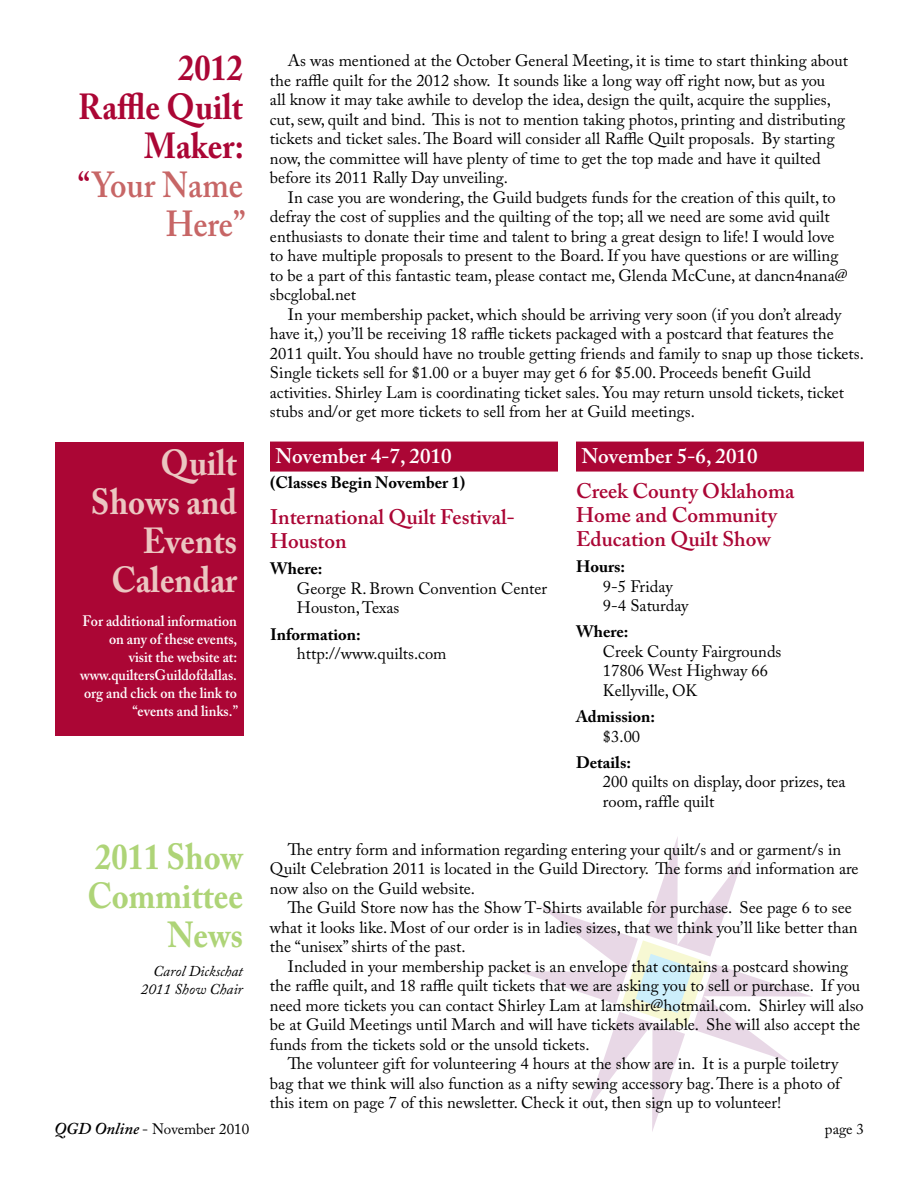
<style>
.page{position:relative;width:918px;height:1188px;background:#fff}
.page>*{position:absolute;margin:0;border:0;box-sizing:border-box;transform-origin:0 0}
.t1{font:700 36px/39px "Adobe Caslon Pro";color:#ab0635;text-align:right;scale:.9 1}
.t2{font:700 36px/39px "Adobe Caslon Pro";color:#ebc6c1;text-align:right;scale:.9 1}
.t3{font:700 36px/39px "Adobe Caslon Pro";color:#aed477;text-align:right;scale:.9 1}
.t4{font:600 21px/24px "Adobe Caslon Pro";color:#ab0635}
.t5{font:600 21px "Adobe Caslon Pro";color:#fff}
.t6{font:16.5px/19.5px "Adobe Caslon Pro";color:#000}
.t7{font:700 16.5px "Adobe Caslon Pro";color:#000}
.t8{font:600 15px/18px "Adobe Caslon Pro";color:#fff;text-align:right;scale:.94 1}
.t9{font:15px "Adobe Caslon Pro";color:#000}
.t10{font:italic 15px/18px "Adobe Caslon Pro";color:#000;text-align:right}
.s1{font-weight:600}
.s2{font-weight:600;color:#c76666}
.s3{font-weight:600;font-style:italic;font-size:16.5px}
</style>
<div class="page">
<svg style="left:518px;top:837px;width:294px;height:295px"></svg>
<div style="left:55px;top:442px;width:189px;height:294px;background:#ab0635"></div>
<div style="left:270px;top:442px;width:288px;height:30px;background:#ab0635"></div>
<div style="left:576px;top:442px;width:288px;height:30px;background:#ab0635"></div>
<h1 class="t1" style="left:78px;top:49px;width:188px">2012<br>Raffle Quilt<br>Maker: <span class="s1">“</span><span class="s2">Your Name<br>Here”</span></h1>
<p class="t6" style="left:270px;top:51px;width:580px;text-indent:18px">As was mentioned at the October General Meeting, it is time to start thinking about the raffle quilt for the 2012 show. It sounds like a long way off right now, but as you<br>all know it may take awhile to develop the idea, design the quilt, acquire the supplies, cut, sew, quilt and bind. This is not to mention taking photos, printing and distributing tickets and ticket sales. The Board will consider all Raffle Quilt proposals. By starting now, the committee will have plenty of time to get the top made and have it quilted before its 2011 Rally Day unveiling.</p>
<p class="t6" style="left:270px;top:187px;width:579px;text-indent:18px">In case you are wondering, the Guild budgets funds for the creation of this quilt, to defray the cost of supplies and the quilting of the top; all we need are some avid quilt enthusiasts to donate their time and talent to bring a great design to life! I would love to have multiple proposals to present to the Board. If you have questions or are willing to be a part of this fantastic team, please contact me, Glenda McCune, at dancn4nana@ sbcglobal.net</p>
<p class="t6" style="left:270px;top:304px;width:595px;text-indent:18px">In your membership packet, which should be arriving very soon (if you don’t already have it,) you’ll be receiving 18 raffle tickets packaged with a postcard that features the 2011 quilt. You should have no trouble getting friends and family to snap up those tickets.<br>Single tickets sell for $1.00 or a buyer may get 6 for $5.00. Proceeds benefit Guild activities. Shirley Lam is coordinating ticket sales. You may return unsold tickets, ticket stubs and/or get more tickets to sell from her at Guild meetings.</p>
<h1 class="t2" style="left:91px;top:443px;width:164px">Quilt<br>Shows and<br>Events<br>Calendar</h1>
<p class="t8" style="left:80px;top:612px;width:170px">For additional information on any of these events,<br>visit the website at: www.quiltersGuildofdallas. org and click on the link to “events and links.”</p>
<p class="t5" style="left:275px;top:444px;width:178px">November 4-7, 2010</p>
<p class="t7" style="left:270px;top:473px;width:197px">(Classes Begin November 1)</p>
<p class="t4" style="left:270px;top:505px;width:247px">International Quilt Festival-<br>Houston</p>
<p class="t7" style="left:270px;top:559px;width:54px">Where:</p>
<p class="t6" style="left:297px;top:579px;width:252px">George R. Brown Convention Center<br>Houston, Texas</p>
<p class="t7" style="left:270px;top:624px;width:92px">Information:</p>
<p class="t6" style="left:297px;top:644px;width:151px">http://www.quilts.com</p>
<p class="t5" style="left:581px;top:444px;width:178px">November 5-6, 2010</p>
<p class="t4" style="left:576px;top:479px;width:220px">Creek County Oklahoma<br>Home and Community<br>Education Quilt Show</p>
<p class="t7" style="left:576px;top:557px;width:51px">Hours:</p>
<p class="t6" style="left:603px;top:576px;width:87px">9-5 Friday<br>9-4 Saturday</p>
<p class="t7" style="left:576px;top:622px;width:54px">Where:</p>
<p class="t6" style="left:603px;top:642px;width:180px">Creek County Fairgrounds<br>17806 West Highway 66<br>Kellyville, OK</p>
<p class="t7" style="left:576px;top:707px;width:81px">Admission:</p>
<p class="t6" style="left:603px;top:726px;width:39px">$3.00</p>
<p class="t7" style="left:576px;top:753px;width:57px">Details:</p>
<p class="t6" style="left:603px;top:772px;width:244px">200 quilts on display, door prizes, tea room, raffle quilt</p>
<h1 class="t3" style="left:88px;top:837px;width:174px">2011 Show<br>Committee<br>News</h1>
<p class="t10" style="left:141px;top:961px;width:104px">Carol Dickschat<br>2011 Show Chair</p>
<p class="t6" style="left:270px;top:839px;width:590px;text-indent:18px">The entry form and information regarding entering your quilt/s and or garment/s in<br>Quilt Celebration 2011 is located in the Guild Directory. The forms and information are now also on the Guild website.</p>
<p class="t6" style="left:270px;top:898px;width:589px;text-indent:18px">The Guild Store now has the Show T-Shirts available for purchase. See page 6 to see what it looks like. Most of our order is in ladies sizes, that we think you’ll like better than the “unisex” shirts of the past.</p>
<p class="t6" style="left:288px;top:956px;width:562px">Included in your membership packet is an envelope that contains a postcard showing</p>
<p class="t6" style="left:270px;top:976px;width:592px">the raffle quilt, and 18 raffle quilt tickets that we are asking you to sell or purchase. If you</p>
<p class="t6" style="left:270px;top:995px;width:595px">need more tickets you can contact Shirley Lam at lamshir@hotmail.com. Shirley will also</p>
<p class="t6" style="left:270px;top:1015px;width:592px">be at Guild Meetings until March and will have tickets available. She will also accept the</p>
<p class="t6" style="left:270px;top:1034px;width:321px">funds from the tickets sold or the unsold tickets.</p>
<p class="t6" style="left:288px;top:1054px;width:552px">The volunteer gift for volunteering 4 hours at the show are in. It is a purple toiletry</p>
<p class="t6" style="left:270px;top:1073px;width:572px">bag that we think will also function as a nifty sewing accessory bag. There is a photo of</p>
<p class="t6" style="left:270px;top:1093px;width:513px">this item on page 7 of this newsletter. Check it out, then sign up to volunteer!</p>
<p class="t9" style="left:54px;top:1120px;width:197px"><span class="s3">QGD Online</span> - November 2010</p>
<p class="t9" style="left:825px;top:1120px;width:41px">page 3</p>
</div>
